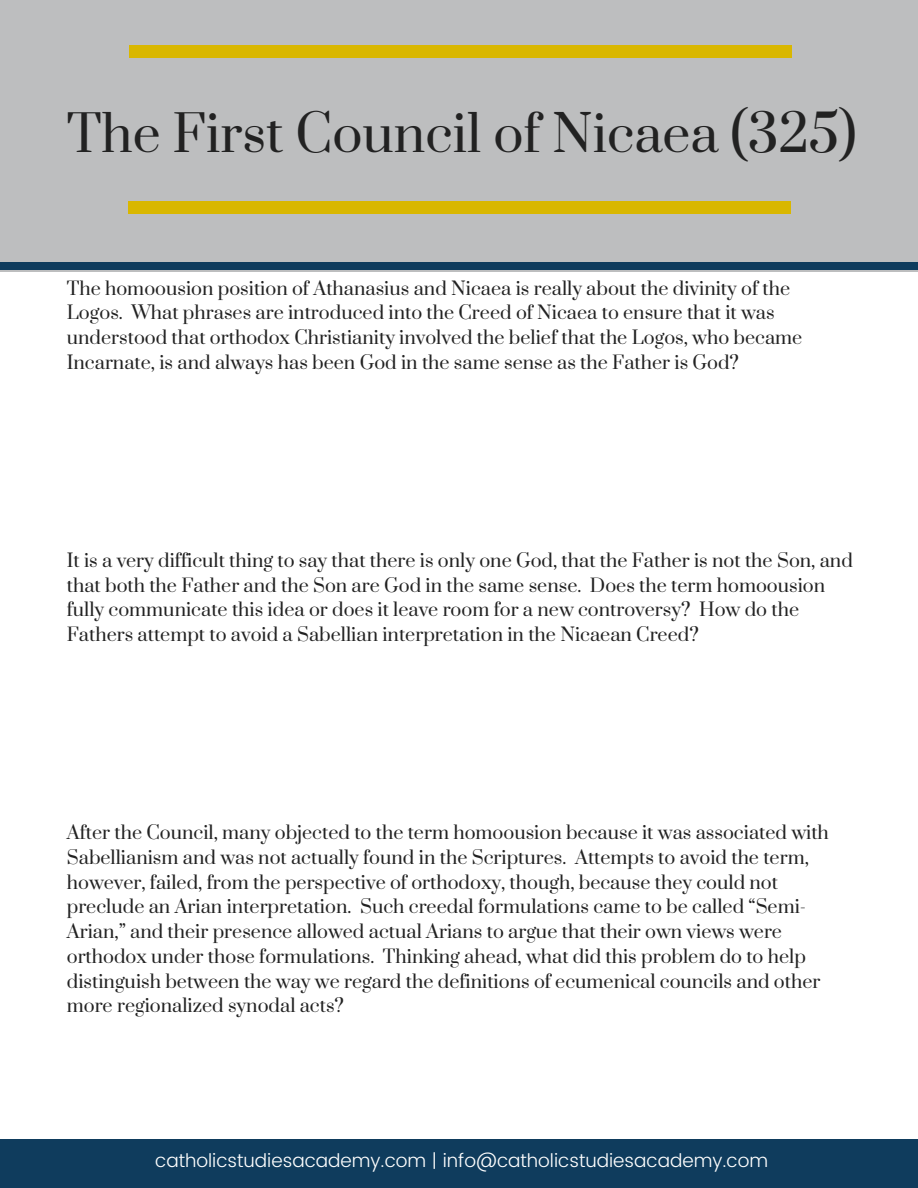
<style>
.page{position:relative;width:918px;height:1188px;background:#fff}
.page>*{position:absolute;margin:0;border:0;box-sizing:border-box;transform-origin:0 0}
.t1{font:49.8px "Prata";color:#222}
.t2{font:300 18.75px "Poppins";color:#fff}
.t3{font:18px/24.8px "Prata";color:#222}
</style>
<div class="page">
<div style="left:0;top:0;width:918px;height:271px;background:#bdbebf"></div>
<div style="left:128px;top:201px;width:75px;height:13px;background:#d9b700"></div>
<div style="left:716px;top:201px;width:74px;height:13px;background:#d9b700"></div>
<div style="left:203px;top:201px;width:513px;height:13px;background:#d9b700"></div>
<div style="left:129px;top:45px;width:75px;height:13px;background:#d9b700"></div>
<div style="left:717px;top:45px;width:74px;height:13px;background:#d9b700"></div>
<div style="left:204px;top:45px;width:513px;height:13px;background:#d9b700"></div>
<div style="left:0;top:1139px;width:918px;height:49px;background:#0f3c5d"></div>
<div style="left:0;top:262px;width:918px;height:7px;background:#0f3c5d"></div>
<h1 class="t1" style="left:67px;top:102px;width:791px">The First Council of Nicaea (325)</h1>
<p class="t3" style="left:67px;top:276px;width:737px">The homoousion position of Athanasius and Nicaea is really about the divinity of the Logos. What phrases are introduced into the Creed of Nicaea to ensure that it was understood that orthodox Christianity involved the belief that the Logos, who became Incarnate, is and always has been God in the same sense as the Father is God?</p>
<p class="t3" style="left:67px;top:549px;width:788px">It is a very difficult thing to say that there is only one God, that the Father is not the Son, and that both the Father and the Son are God in the same sense. Does the term homoousion fully communicate this idea or does it leave room for a new controversy? How do the Fathers attempt to avoid a Sabellian interpretation in the Nicaean Creed?</p>
<p class="t3" style="left:67px;top:821px;width:764px">After the Council, many objected to the term homoousion because it was associated with Sabellianism and was not actually found in the Scriptures. Attempts to avoid the term, however, failed, from the perspective of orthodoxy, though, because they could not preclude an Arian interpretation. Such creedal formulations came to be called “Semi-Arian,” and their presence allowed actual Arians to argue that their own views were orthodox under those formulations. Thinking ahead, what did this problem do to help distinguish between the way we regard the definitions of ecumenical councils and other more regionalized synodal acts?</p>
<p class="t2" style="left:155px;top:1150px;width:614px">catholicstudiesacademy.com | info@catholicstudiesacademy.com</p>
</div>
